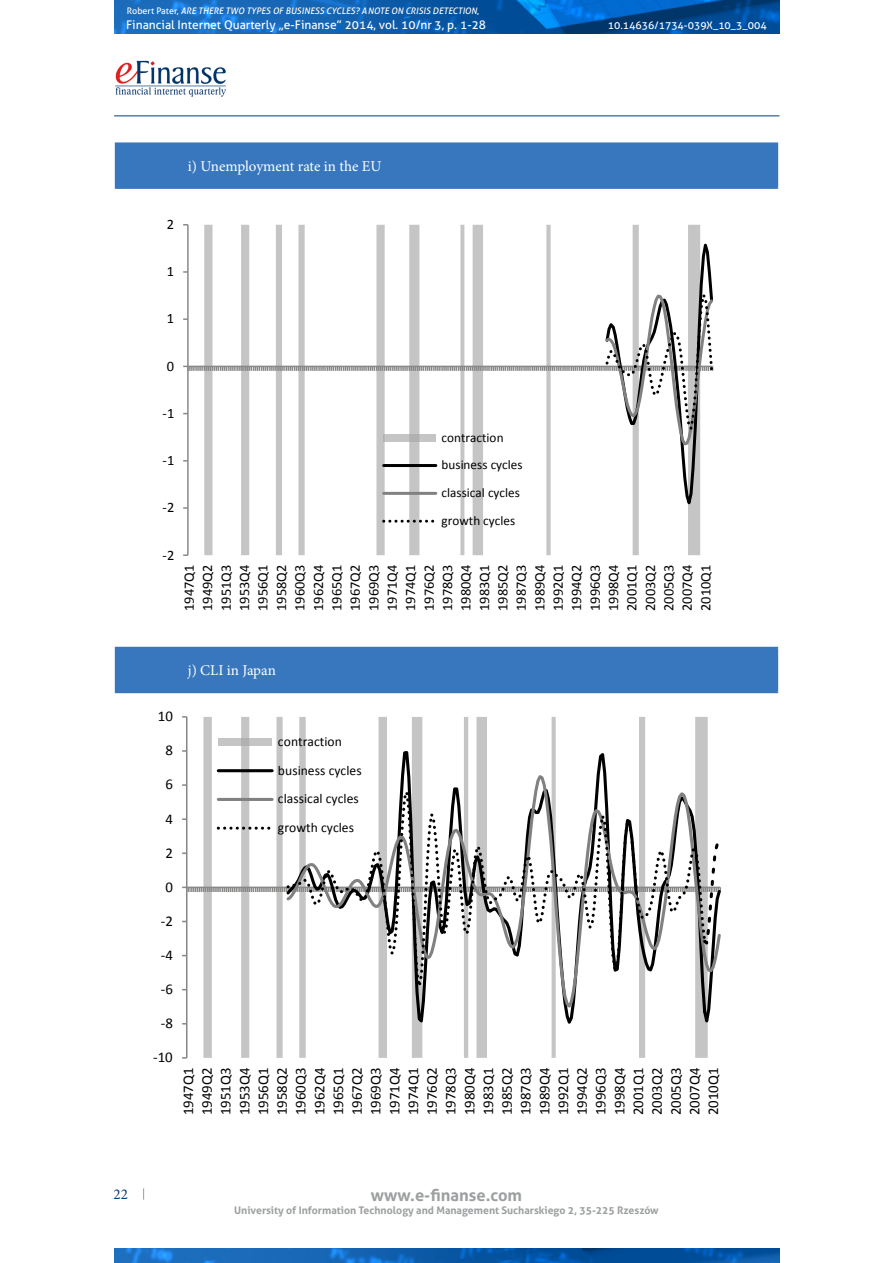
<style>
.page{position:relative;width:893px;height:1263px;background:#fff}
.page>*{position:absolute;margin:0;border:0;box-sizing:border-box;transform-origin:0 0}
.t1{font:700 16.5px "Aller";color:#9c9e9f}
.t2{font:15px "Minion Pro";letter-spacing:-.005em;color:#fff}
.t3{font:15px "Minion Pro";color:#003d78}
.t4{font:14.85px/18.8px "Calibri";color:#000;text-align:justify}
.t5{font:14.4px/18.5px "Calibri";color:#000;text-align:justify}
.t6{font:13.65px/28.8px "Calibri";letter-spacing:.005em;color:#000}
.t7{font:13.2px/27.9px "Calibri";letter-spacing:.005em;color:#000}
.t8{font:12px "Aller";color:#fff}
.t9{font:700 10.5px "Aller";color:#9c9e9f}
.t10{font:10.5px "Aller";color:#fff}
.t11{font:italic 9px "Aller";color:#fff}
.s1{font-style:normal}
</style>
<div class="page">
<img style="left:115px;top:60px;width:111px;height:37px">
<img style="left:114px;top:0;width:665px;height:33px">
<img style="left:114px;top:1248px;width:665px;height:15px">
<hr style="left:114px;top:116px;width:665px;height:1px;background:#003d78">
<div style="left:116px;top:143px;width:661px;height:45px;background:#3877be"></div>
<hr style="left:115px;top:142px;width:663px;height:2px;background:#3877be">
<hr style="left:115px;top:144px;width:1px;height:43px;background:#3877be">
<hr style="left:777px;top:144px;width:1px;height:43px;background:#3877be">
<hr style="left:115px;top:187px;width:663px;height:2px;background:#3877be">
<svg style="left:204px;top:225px;width:496px;height:330px"></svg>
<hr style="left:187px;top:225px;width:2px;height:330px;background:#888887">
<svg style="left:183px;top:232px;width:531px;height:291px"></svg>
<div style="left:116px;top:647px;width:661px;height:45px;background:#3877be"></div>
<hr style="left:115px;top:647px;width:663px;height:1px;background:#3877be">
<hr style="left:115px;top:648px;width:1px;height:44px;background:#3877be">
<hr style="left:777px;top:648px;width:1px;height:44px;background:#3877be">
<hr style="left:115px;top:692px;width:663px;height:1px;background:#3877be">
<svg style="left:203px;top:717px;width:505px;height:341px"></svg>
<hr style="left:186px;top:717px;width:2px;height:341px;background:#888887">
<svg style="left:284px;top:748px;width:424px;height:24px"></svg>
<svg style="left:284px;top:772px;width:424px;height:7px"></svg>
<svg style="left:284px;top:779px;width:424px;height:48px"></svg>
<div style="left:218px;top:738px;width:54px;height:8px;background:#a7a7a7;opacity:.65"></div>
<hr style="left:218px;top:769px;width:54px;height:3px;background:#000">
<hr style="left:218px;top:798px;width:54px;height:3px;background:#818181">
<svg style="left:182px;top:827px;width:539px;height:210px"></svg>
<p class="t11" style="left:127px;top:5px;width:354px"><span class="s1">Robert Pater,</span> ARE THERE TWO TYPES OF BUSINESS CYCLES? A NOTE ON CRISIS DETECTION<span class="s1">,</span></p>
<p class="t8" style="left:126px;top:17px;width:361px">Financial Internet Quarterly „e-Finanse” 2014, vol. 10/nr 3, p. 1-28</p>
<p class="t2" style="left:188px;top:156px;width:195px">i) Unemployment rate in the EU</p>
<p class="t5" style="left:167px;top:215px;width:9px">2</p>
<p class="t5" style="left:167px;top:262px;width:9px">1</p>
<p class="t5" style="left:167px;top:309px;width:9px">1</p>
<p class="t5" style="left:167px;top:357px;width:9px">0</p>
<p class="t5" style="left:163px;top:404px;width:13px">-1</p>
<p class="t5" style="left:163px;top:451px;width:13px">-1</p>
<p class="t5" style="left:163px;top:498px;width:13px">-2</p>
<p class="t5" style="left:163px;top:546px;width:13px">-2</p>
<p class="t7" style="left:442px;top:423px;width:83px">contraction business cycles classical cycles growth cycles</p>
<p class="t10" style="left:608px;top:19px;width:160px">10.14636/1734-039X_10_3_004</p>
<p class="t5" style="left:180px;top:611px;width:48px;rotate:-90deg">1947Q1<br>1949Q2<br>1951Q3<br>1953Q4<br>1956Q1<br>1958Q2<br>1960Q3<br>1962Q4<br>1965Q1<br>1967Q2<br>1969Q3<br>1971Q4<br>1974Q1<br>1976Q2<br>1978Q3<br>1980Q4<br>1983Q1<br>1985Q2<br>1987Q3<br>1989Q4<br>1992Q1<br>1994Q2<br>1996Q3<br>1998Q4<br>2001Q1<br>2003Q2<br>2005Q3<br>2007Q4<br>2010Q1</p>
<p class="t2" style="left:188px;top:661px;width:90px">j) CLI in Japan</p>
<p class="t4" style="left:158px;top:707px;width:17px">10</p>
<p class="t4" style="left:165px;top:741px;width:9px">8</p>
<p class="t4" style="left:165px;top:775px;width:9px">6</p>
<p class="t4" style="left:165px;top:809px;width:9px">4</p>
<p class="t4" style="left:165px;top:843px;width:9px">2</p>
<p class="t4" style="left:165px;top:877px;width:9px">0</p>
<p class="t4" style="left:161px;top:912px;width:14px">-2</p>
<p class="t4" style="left:161px;top:946px;width:14px">-4</p>
<p class="t4" style="left:161px;top:980px;width:14px">-6</p>
<p class="t4" style="left:161px;top:1014px;width:14px">-8</p>
<p class="t4" style="left:153px;top:1048px;width:21px">-10</p>
<p class="t6" style="left:278px;top:727px;width:85px">contraction business cycles classical cycles growth cycles</p>
<p class="t4" style="left:179px;top:1115px;width:50px;rotate:-90deg">1947Q1<br>1949Q2<br>1951Q3<br>1953Q4<br>1956Q1<br>1958Q2<br>1960Q3<br>1962Q4<br>1965Q1<br>1967Q2<br>1969Q3<br>1971Q4<br>1974Q1<br>1976Q2<br>1978Q3<br>1980Q4<br>1983Q1<br>1985Q2<br>1987Q3<br>1989Q4<br>1992Q1<br>1994Q2<br>1996Q3<br>1998Q4<br>2001Q1<br>2003Q2<br>2005Q3<br>2007Q4<br>2010Q1</p>
<p class="t3" style="left:113px;top:1184px;width:16px">22</p>
<p class="t1" style="left:371px;top:1184px;width:153px">www.e-finanse.com</p>
<p class="t9" style="left:234px;top:1204px;width:426px">University of Information Technology and Management Sucharskiego 2, 35-225 Rzeszów</p>
</div>
